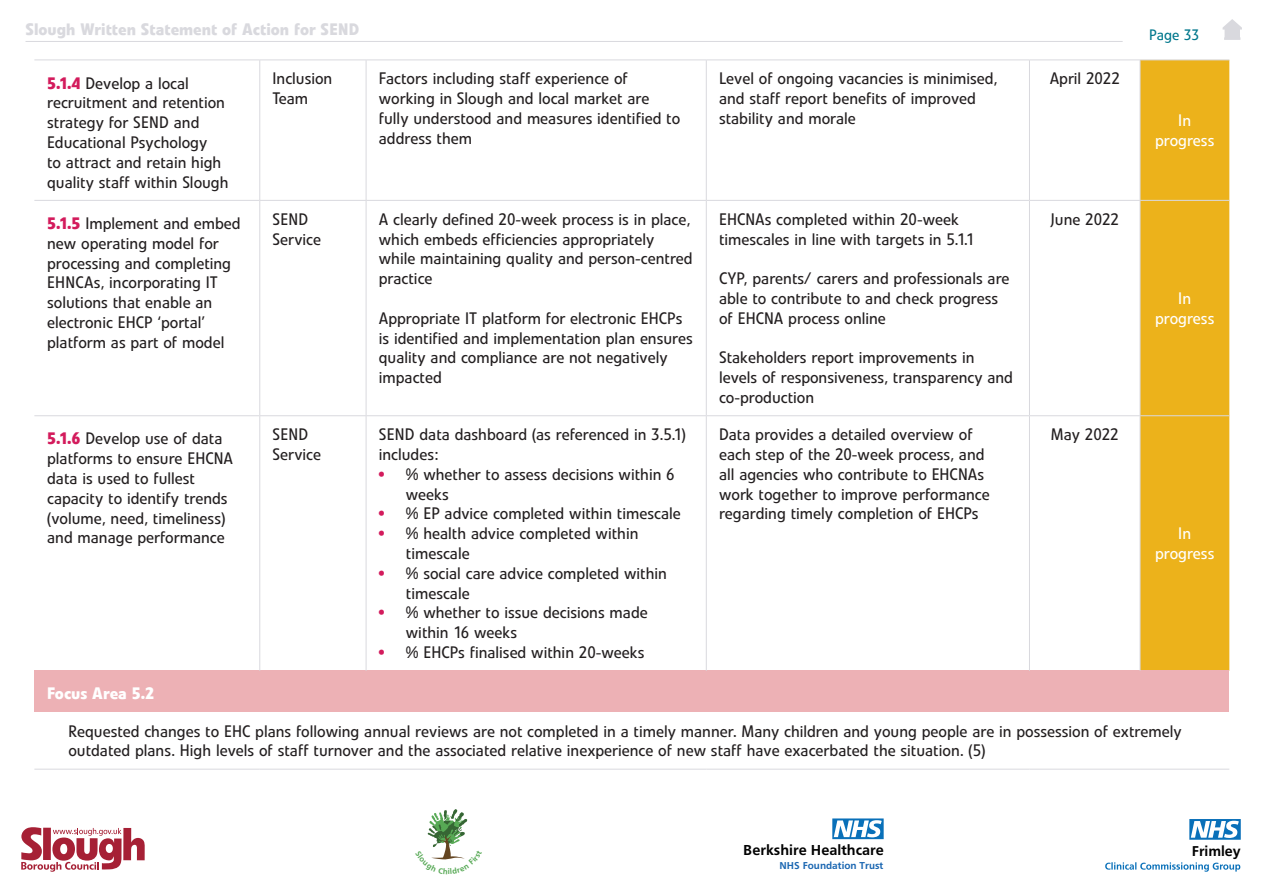
<style>
.page{position:relative;width:1263px;height:893px;background:#fff}
.page>*{position:absolute;margin:0;border:0;box-sizing:border-box;transform-origin:0 0}
.Table_body{font:16.5px/19.8px "Evo BQ";color:#231f20}
.Body{font:16.5px/19.8px "Evo BQ";color:#231f20}
.t1{font:700 16.5px "Evo BQ";color:#d9d9de}
.Table_body-2{font:16.5px/19.8px "Evo BQ";color:#fff;text-align:center}
.Table_heading_w{font:700 16.5px "Evo BQ";color:#fff}
.t2{font:700 15px "Frutiger";color:#000001}
.t3{font:15px "Evo BQ";color:#00778c}
.t4{font:700 14.85px "Frutiger";color:#000001}
.t5{font:700 10.5px "Frutiger";color:#1b67b2}
.s1{font-weight:700;color:#d31b5c}
</style>
<div class="page">
<svg style="left:1105px;top:862px;width:135px;height:10px"></svg>
<svg style="left:1189px;top:819px;width:52px;height:21px"></svg>
<svg style="left:21px;top:827px;width:124px;height:45px"></svg>
<hr style="left:26px;top:41px;width:1097px;height:1px;background:#d9d9de">
<svg style="left:832px;top:818px;width:52px;height:21px"></svg>
<svg style="left:1222px;top:19px;width:20px;height:21px"></svg>
<div style="left:1141px;top:61px;width:88px;height:610px;background:#ecb21b"></div>
<div style="left:34px;top:671px;width:1195px;height:41px;background:#edb1b5"></div>
<hr style="left:34px;top:769px;width:226px;height:1px;background:#d9d9de">
<hr style="left:260px;top:769px;width:106px;height:1px;background:#d9d9de">
<hr style="left:366px;top:769px;width:340px;height:1px;background:#d9d9de">
<hr style="left:706px;top:769px;width:323px;height:1px;background:#d9d9de">
<hr style="left:1029px;top:769px;width:111px;height:1px;background:#d9d9de">
<hr style="left:1140px;top:769px;width:89px;height:1px;background:#d9d9de">
<hr style="left:259px;top:60px;width:1px;height:140px;background:#d9d9de">
<hr style="left:366px;top:60px;width:1px;height:140px;background:#d9d9de">
<hr style="left:706px;top:60px;width:1px;height:140px;background:#d9d9de">
<hr style="left:1029px;top:60px;width:1px;height:140px;background:#d9d9de">
<hr style="left:1140px;top:60px;width:1px;height:140px;background:#d9d9de">
<hr style="left:259px;top:201px;width:1px;height:214px;background:#d9d9de">
<hr style="left:366px;top:201px;width:1px;height:214px;background:#d9d9de">
<hr style="left:706px;top:201px;width:1px;height:214px;background:#d9d9de">
<hr style="left:1029px;top:201px;width:1px;height:214px;background:#d9d9de">
<hr style="left:1140px;top:201px;width:1px;height:214px;background:#d9d9de">
<hr style="left:259px;top:416px;width:1px;height:255px;background:#d9d9de">
<hr style="left:366px;top:416px;width:1px;height:255px;background:#d9d9de">
<hr style="left:706px;top:416px;width:1px;height:255px;background:#d9d9de">
<hr style="left:1029px;top:416px;width:1px;height:255px;background:#d9d9de">
<hr style="left:1140px;top:416px;width:1px;height:255px;background:#d9d9de">
<hr style="left:34px;top:60px;width:226px;height:1px;background:#d9d9de">
<hr style="left:260px;top:60px;width:106px;height:1px;background:#d9d9de">
<hr style="left:366px;top:60px;width:340px;height:1px;background:#d9d9de">
<hr style="left:706px;top:60px;width:323px;height:1px;background:#d9d9de">
<hr style="left:1029px;top:60px;width:111px;height:1px;background:#d9d9de">
<hr style="left:1140px;top:60px;width:89px;height:1px;background:#d9d9de">
<hr style="left:34px;top:200px;width:226px;height:1px;background:#d9d9de">
<hr style="left:260px;top:200px;width:106px;height:1px;background:#d9d9de">
<hr style="left:366px;top:200px;width:340px;height:1px;background:#d9d9de">
<hr style="left:706px;top:200px;width:323px;height:1px;background:#d9d9de">
<hr style="left:1029px;top:200px;width:111px;height:1px;background:#d9d9de">
<hr style="left:1140px;top:200px;width:89px;height:1px;background:#d9d9de">
<hr style="left:34px;top:415px;width:226px;height:1px;background:#d9d9de">
<hr style="left:260px;top:415px;width:106px;height:1px;background:#d9d9de">
<hr style="left:366px;top:415px;width:340px;height:1px;background:#d9d9de">
<hr style="left:706px;top:415px;width:323px;height:1px;background:#d9d9de">
<hr style="left:1029px;top:415px;width:111px;height:1px;background:#d9d9de">
<hr style="left:1140px;top:415px;width:89px;height:1px;background:#d9d9de">
<svg style="left:427px;top:809px;width:41px;height:51px"></svg>
<p class="t1" style="left:26px;top:19px;width:335px">Slough Written Statement of Action for SEND</p>
<p class="t3" style="left:1149px;top:26px;width:51px">Page 33</p>
<p class="Table_body" style="left:47px;top:73px;width:183px"><span class="s1">5.1.4</span> Develop a local recruitment and retention strategy for SEND and<br>Educational Psychology<br>to attract and retain high quality staff within Slough</p>
<p class="Table_body" style="left:273px;top:69px;width:61px">Inclusion<br>Team</p>
<p class="Table_body" style="left:379px;top:69px;width:303px">Factors including staff experience of working in Slough and local market are fully understood and measures identified to address them</p>
<p class="Table_body" style="left:719px;top:69px;width:280px">Level of ongoing vacancies is minimised, and staff report benefits of improved stability and morale</p>
<p class="Table_body" style="left:1050px;top:69px;width:72px">April 2022</p>
<p class="Table_body" style="left:47px;top:214px;width:195px"><span class="s1">5.1.5</span> Implement and embed new operating model for processing and completing<br>EHNCAs, incorporating IT solutions that enable an electronic EHCP ‘portal’ platform as part of model</p>
<p class="Table_body" style="left:273px;top:209px;width:50px">SEND<br>Service</p>
<p class="Table_body" style="left:379px;top:209px;width:315px">A clearly defined 20-week process is in place, which embeds efficiencies appropriately while maintaining quality and person-centred practice</p>
<p class="Table_body" style="left:379px;top:308px;width:315px">Appropriate IT platform for electronic EHCPs is identified and implementation plan ensures quality and compliance are not negatively impacted</p>
<p class="Table_body" style="left:47px;top:429px;width:187px"><span class="s1">5.1.6</span> Develop use of data platforms to ensure EHCNA data is used to fullest capacity to identify trends (volume, need, timeliness) and manage performance</p>
<p class="Table_body" style="left:273px;top:425px;width:50px">SEND<br>Service</p>
<p class="Table_body" style="left:379px;top:425px;width:308px">SEND data dashboard (as referenced in 3.5.1) includes:</p>
<p class="Body" style="left:406px;top:464px;width:270px;text-indent:-27px"><span class="s1">•</span> % whether to assess decisions within 6 weeks</p>
<p class="Body" style="left:379px;top:504px;width:303px"><span class="s1">•</span> % EP advice completed within timescale</p>
<p class="Body" style="left:406px;top:524px;width:234px;text-indent:-27px"><span class="s1">•</span> % health advice completed within timescale</p>
<p class="Body" style="left:406px;top:563px;width:263px;text-indent:-27px"><span class="s1">•</span> % social care advice completed within timescale</p>
<p class="Body" style="left:406px;top:603px;width:243px;text-indent:-27px"><span class="s1">•</span> % whether to issue decisions made within 16 weeks</p>
<p class="Body" style="left:379px;top:642px;width:267px"><span class="s1">•</span> % EHCPs finalised within 20-weeks</p>
<p class="Table_body" style="left:719px;top:209px;width:257px">EHCNAs completed within 20-week timescales in line with targets in 5.1.1</p>
<p class="Table_body" style="left:719px;top:269px;width:292px">CYP, parents/ carers and professionals are able to contribute to and check progress of EHCNA process online</p>
<p class="Table_body" style="left:719px;top:348px;width:295px">Stakeholders report improvements in levels of responsiveness, transparency and co-production</p>
<p class="Table_body" style="left:1050px;top:209px;width:70px">June 2022</p>
<p class="Table_body" style="left:719px;top:425px;width:272px">Data provides a detailed overview of each step of the 20-week process, and all agencies who contribute to EHCNAs work together to improve performance regarding timely completion of EHCPs</p>
<p class="Table_body" style="left:1051px;top:425px;width:69px">May 2022</p>
<p class="Table_body-2" style="left:1155px;top:111px;width:61px">In progress</p>
<p class="Table_body-2" style="left:1155px;top:289px;width:61px">In progress</p>
<p class="Table_body-2" style="left:1155px;top:524px;width:61px">In progress</p>
<p class="Table_heading_w" style="left:47px;top:683px;width:108px">Focus Area 5.2</p>
<p class="Body" style="left:68px;top:721px;width:1115px">Requested changes to EHC plans following annual reviews are not completed in a timely manner. Many children and young people are in possession of extremely outdated plans. High levels of staff turnover and the associated relative inexperience of new staff have exacerbated the situation. (5)</p>
<p class="t2" style="left:743px;top:842px;width:142px">Berkshire Healthcare</p>
<p class="t5" style="left:779px;top:859px;width:105px">NHS Foundation Trust</p>
<p class="t4" style="left:1192px;top:842px;width:51px">Frimley</p>
</div>
